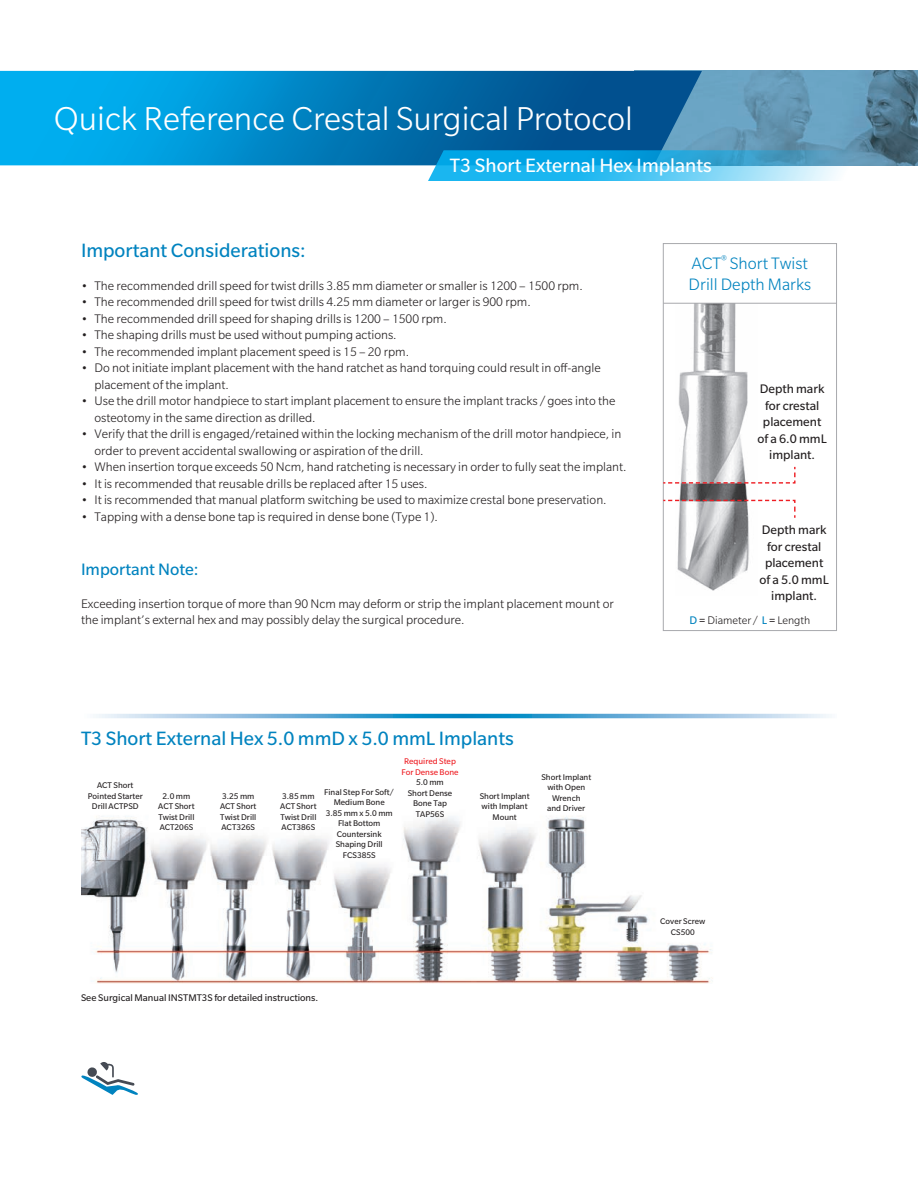
<style>
.page{position:relative;width:918px;height:1188px;background:#fff}
.page>*{position:absolute;margin:0;border:0;box-sizing:border-box;transform-origin:0 0}
.t1{font:300 36px "Slate Pro";color:#fff}
.t2{font:21px "Slate Pro";color:#0083bf}
.t3{font:21px "Slate Pro";color:#fff}
.t4{font:300 18px/21px "Slate Pro";color:#0083bf}
.t5{font:18px "Slate Pro";color:#0083bf}
.t6{font:300 13.5px/16.5px "Slate Pro";color:#231f20}
.t7{font:13.5px/16.5px "Slate Pro";color:#231f20;text-align:center}
.t8{font:300 12px "Slate Pro";color:#231f20}
.t9{font:10.5px "Slate Pro";color:#231f20}
.t10{font:9px/10.5px "Slate Pro";color:#231f20;text-align:center}
.t11{font:9px/10.5px "Slate Pro";color:#ee1d23}
.t12{font:8.85px/10.6px "Slate Pro";color:#231f20;text-align:center}
.s1{font-weight:400;color:#0083bf}
.s2{font-weight:400}
</style>
<div class="page">
<img style="left:702px;top:71px;width:216px;height:79px">
<svg style="left:81px;top:1062px;width:57px;height:33px"></svg>
<div style="left:663px;top:243px;width:174px;height:388px;background:#fff;border:1px solid #a8a9ad"></div>
<img style="left:677px;top:304px;width:72px;height:287px">
<svg style="left:662px;top:499px;width:134px;height:20px"></svg>
<hr style="left:663px;top:303px;width:174px;height:1px;background:#a8a9ad">
<svg style="left:662px;top:465px;width:134px;height:19px"></svg>
<svg style="left:96px;top:714px;width:733px;height:4px;background:#70b4da"></svg>
<img style="left:81px;top:816px;width:632px;height:168px">
<svg style="left:0;top:71px;width:702px;height:94px;background:#0280be"></svg>
<svg style="left:423px;top:150px;width:495px;height:31px;background:#4db5e0"></svg>
<h1 class="t1" style="left:54px;top:100px;width:581px">Quick Reference Crestal Surgical Protocol</h1>
<h2 class="t3" style="left:450px;top:155px;width:263px">T3 Short External Hex Implants</h2>
<h2 class="t2" style="left:81px;top:239px;width:226px">Important Considerations:</h2>
<p class="t6" style="left:81px;top:277px;width:503px">• The recommended drill speed for twist drills 3.85 mm diameter or smaller is 1200 – 1500 rpm.</p>
<p class="t6" style="left:81px;top:294px;width:451px">• The recommended drill speed for twist drills 4.25 mm diameter or larger is 900 rpm.</p>
<p class="t6" style="left:81px;top:310px;width:367px">• The recommended drill speed for shaping drills is 1200 – 1500 rpm.</p>
<p class="t6" style="left:81px;top:327px;width:317px">• The shaping drills must be used without pumping actions.</p>
<p class="t6" style="left:81px;top:343px;width:330px">• The recommended implant placement speed is 15 – 20 rpm.</p>
<p class="t6" style="left:94px;top:360px;width:508px;text-indent:-14px">• Do not initiate implant placement with the hand ratchet as hand torquing could result in off-angle placement of the implant.</p>
<p class="t6" style="left:94px;top:393px;width:522px;text-indent:-14px">• Use the drill motor handpiece to start implant placement to ensure the implant tracks / goes into the osteotomy in the same direction as drilled.</p>
<p class="t6" style="left:94px;top:426px;width:528px;text-indent:-14px">• Verify that the drill is engaged/retained within the locking mechanism of the drill motor handpiece, in order to prevent accidental swallowing or aspiration of the drill.</p>
<p class="t6" style="left:81px;top:459px;width:547px">• When insertion torque exceeds 50 Ncm, hand ratcheting is necessary in order to fully seat the implant.</p>
<p class="t6" style="left:81px;top:475px;width:348px">• It is recommended that reusable drills be replaced after 15 uses.</p>
<p class="t6" style="left:81px;top:492px;width:527px">• It is recommended that manual platform switching be used to maximize crestal bone preservation.</p>
<p class="t6" style="left:81px;top:508px;width:358px">• Tapping with a dense bone tap is required in dense bone (Type 1).</p>
<h3 class="t5" style="left:81px;top:560px;width:119px">Important Note:</h3>
<p class="t6" style="left:81px;top:595px;width:534px">Exceeding insertion torque of more than 90 Ncm may deform or strip the implant placement mount or the implant’s external hex and may possibly delay the surgical procedure.</p>
<h3 class="t4" style="left:689px;top:252px;width:124px">ACT<sup>®</sup> Short Twist<br>Drill Depth Marks</h3>
<p class="t7" style="left:758px;top:381px;width:71px">Depth mark for crestal placement of a 6.0 mmL implant.</p>
<p class="t7" style="left:760px;top:522px;width:71px">Depth mark for crestal placement of a 5.0 mmL implant.</p>
<p class="t8" style="left:690px;top:614px;width:122px"><span class="s1">D</span> <span class="s2">=</span> Diameter / <span class="s1">L</span> <span class="s2">=</span> Length</p>
<h2 class="t2" style="left:81px;top:727px;width:434px">T3 Short External Hex 5.0 mmD x 5.0 mmL Implants</h2>
<p class="t10" style="left:88px;top:780px;width:57px">ACT Short<br>Pointed Starter<br>Drill ACTPSD</p>
<p class="t10" style="left:158px;top:791px;width:38px">2.0 mm<br>ACT Short<br>Twist Drill<br>ACT206S</p>
<p class="t10" style="left:280px;top:791px;width:38px;text-align:left">3.85 mm<br>ACT Short<br>Twist Drill<br>ACT386S</p>
<p class="t10" style="left:220px;top:791px;width:38px;text-align:left">3.25 mm<br>ACT Short<br>Twist Drill<br>ACT326S</p>
<p class="t10" style="left:324px;top:787px;width:72px">Final Step For Soft/<br>Medium Bone<br>3.85 mm x 5.0 mm<br>Flat Bottom<br>Countersink<br>Shaping Drill<br>FCS385S</p>
<p class="t11" style="left:402px;top:756px;width:59px">Required Step<br>For Dense Bone</p>
<p class="t10" style="left:408px;top:777px;width:46px">5.0 mm<br>Short Dense<br>Bone Tap<br>TAP56S</p>
<p class="t10" style="left:480px;top:791px;width:51px">Short Implant with Implant<br>Mount</p>
<p class="t10" style="left:541px;top:771px;width:51px">Short Implant with Open<br>Wrench<br>and Driver</p>
<p class="t9" style="left:81px;top:992px;width:239px">See Surgical Manual INSTMT3S for detailed instructions.</p>
<p class="t12" style="left:660px;top:916px;width:47px">Cover Screw<br>CS500</p>
</div>
